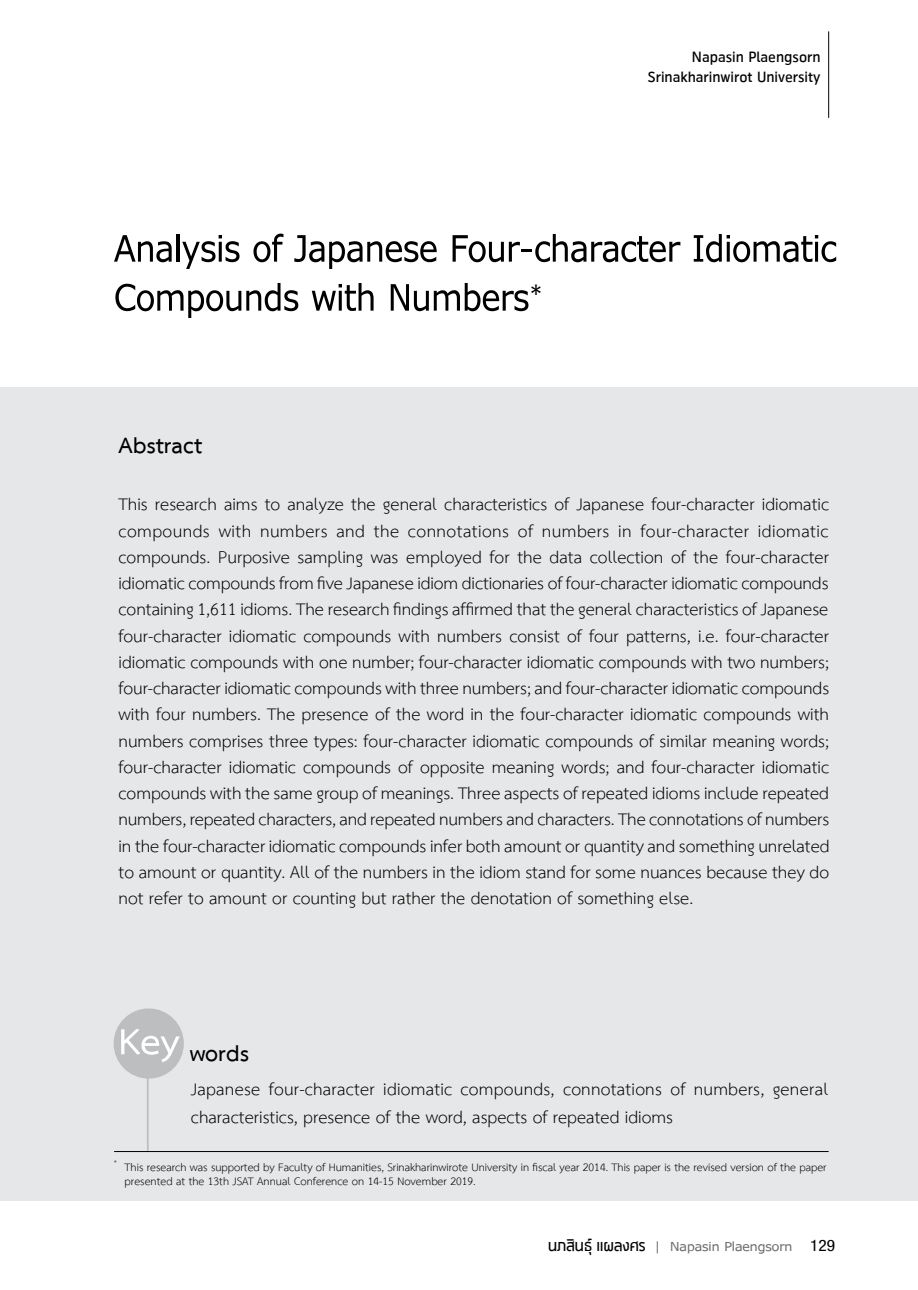
<style>
.page{position:relative;width:918px;height:1290px;background:#fff}
.page>*{position:absolute;margin:0;border:0;box-sizing:border-box;transform-origin:0 0}
.t1{font:700 56px/49px "PSL Sirintr Pro";color:#000;scale:.95 1}
.t2{font:700 31.5px "TH Sarabun New";color:#000}
.t3{font:24.5px/26.2px "TH Sarabun New";color:#000;text-align:justify}
.t4{font:700 19.25px "PSL Sirintr Pro";color:#6d6e71;scale:1.1 1}
.t5{font:700 17.5px/19.2px "Dtac";color:#000;text-align:right}
.t6{font:15.75px/14px "TH Sarabun New";color:#000}
.s1{font-family:"Dtac";font-size:17.5px;color:#000}
.s2{font-family:"Helvetica Neue LT Std";font-weight:400;font-stretch:condensed;font-size:15.75px;color:#000}
</style>
<div class="page">
<div style="left:0;top:387px;width:918px;height:813px;background:#e6e7e8"></div>
<hr style="left:828px;top:31px;width:1px;height:87px;background:#000">
<hr style="left:147px;top:1067px;width:2px;height:84px;background:#bcbec0">
<div style="left:114px;top:1008px;width:70px;height:70px;background:#bcbec0;border-radius:50%"></div>
<hr style="left:114px;top:1151px;width:714px;height:1px;background:#000">
<p class="t5" style="left:648px;top:48px;width:174px">Napasin Plaengsorn<br>Srinakharinwirot University</p>
<h1 class="t1" style="left:114px;top:224px;width:762px">Analysis of Japanese Four-character Idiomatic<br>Compounds with Numbers<sup>*</sup></h1>
<p class="t2" style="left:118px;top:426px;width:85px">Abstract</p>
<p class="t3" style="left:118px;top:492px;width:712px">This research aims to analyze the general characteristics of Japanese four-character idiomatic compounds with numbers and the connotations of numbers in four-character idiomatic compounds. Purposive sampling was employed for the data collection of the four-character idiomatic compounds from five Japanese idiom dictionaries of four-character idiomatic compounds containing 1,611 idioms. The research findings affirmed that the general characteristics of Japanese four-character idiomatic compounds with numbers consist of four patterns, i.e. four-character idiomatic compounds with one number; four-character idiomatic compounds with two numbers; four-character idiomatic compounds with three numbers; and four-character idiomatic compounds with four numbers. The presence of the word in the four-character idiomatic compounds with numbers comprises three types: four-character idiomatic compounds of similar meaning words; four-character idiomatic compounds of opposite meaning words; and four-character idiomatic compounds with the same group of meanings. Three aspects of repeated idioms include repeated numbers, repeated characters, and repeated numbers and characters. The connotations of numbers in the four-character idiomatic compounds infer both amount or quantity and something unrelated to amount or quantity. All of the numbers in the idiom stand for some nuances because they do not refer to amount or counting but rather the denotation of something else.</p>
<p class="t2" style="left:118px;top:1034px;width:132px"><sup>Key</sup> words</p>
<p class="t3" style="left:191px;top:1075px;width:639px;line-height:28px">Japanese four-character idiomatic compounds, connotations of numbers, general characteristics, presence of the word, aspects of repeated idioms</p>
<p class="t6" style="left:125px;top:1160px;width:703px;text-indent:-11px"><sup>*</sup> This research was supported by Faculty of Humanities, Srinakharinwirote University in fiscal year 2014. This paper is the revised version of the paper presented at the 13th JSAT Annual Conference on 14-15 November 2019.</p>
<p class="t4" style="left:548px;top:1235px;width:262px"><span class="s1">นภสินธุ์แผลงศร</span> | Napasin Plaengsorn <span class="s2">129</span></p>
</div>
